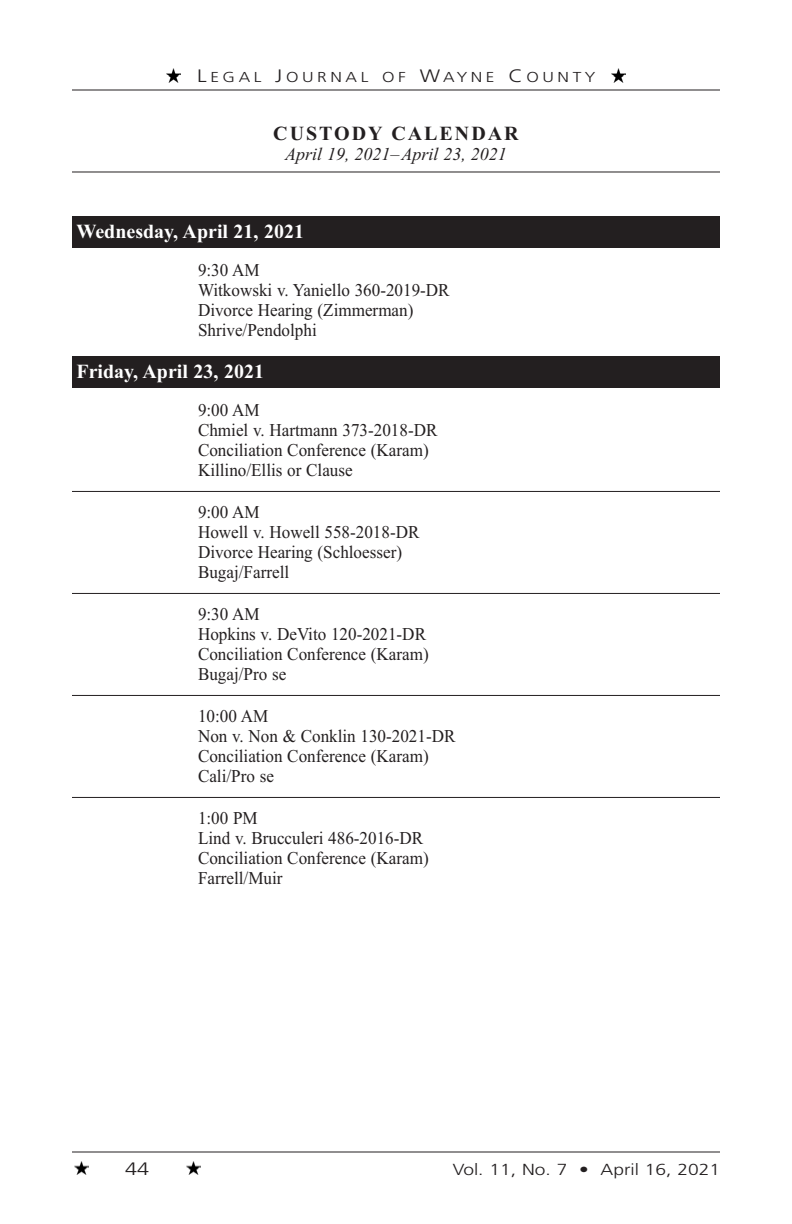
<style>
.page{position:relative;width:792px;height:1224px;background:#fff}
.page>*{position:absolute;margin:0;border:0;box-sizing:border-box;transform-origin:0 0}
.t1{font:700 20px "Times New Roman";color:#fff}
.t2{font:700 20px "Times New Roman";letter-spacing:.1em;color:#231f20}
.t3{font:18px/20px "Times New Roman";color:#231f20;scale:.95 1}
.t4{font:italic 18px "Times New Roman";color:#231f20}
.t5{font:300 18px "Frutiger LT Std";color:#231f20;scale:1.2 1}
.t6{font:300 16px "Frutiger LT Std";color:#231f20;scale:1.2 1}
.t7{font:300 14.4px "Frutiger LT Std";letter-spacing:.21em;color:#231f20;scale:1.2 1}
.s1{font-size:18px}
</style>
<div class="page">
<hr style="left:72px;top:90px;width:648px;height:1px;background:#231f20">
<img style="left:611px;top:69px;width:14px;height:13px">
<img style="left:167px;top:69px;width:14px;height:13px">
<hr style="left:72px;top:1152px;width:648px;height:1px;background:#231f20">
<img style="left:187px;top:1161px;width:14px;height:14px">
<img style="left:74px;top:1161px;width:14px;height:14px">
<div style="left:72px;top:216px;width:648px;height:22px;background:#231f20"></div>
<div style="left:72px;top:238px;width:648px;height:10px;background:#231f20"></div>
<div style="left:72px;top:356px;width:648px;height:22px;background:#231f20"></div>
<div style="left:72px;top:378px;width:648px;height:10px;background:#231f20"></div>
<hr style="left:72px;top:491px;width:648px;height:1px;background:#231f20">
<hr style="left:72px;top:593px;width:648px;height:1px;background:#231f20">
<hr style="left:72px;top:695px;width:648px;height:1px;background:#231f20">
<hr style="left:72px;top:797px;width:648px;height:1px;background:#231f20">
<hr style="left:72px;top:171px;width:648px;height:1px;background:#231f20">
<p class="t7" style="left:197px;top:71px;width:333px"><span class="s1">L</span>EGAL <span class="s1">J</span>OURNAL OF <span class="s1">W</span>AYNE <span class="s1">C</span>OUNTY</p>
<p class="t2" style="left:273px;top:121px;width:247px">CUSTODY CALENDAR</p>
<p class="t4" style="left:285px;top:143px;width:223px">April 19, 2021–April 23, 2021</p>
<p class="t1" style="left:76px;top:219px;width:229px">Wednesday, April 21, 2021</p>
<p class="t3" style="left:198px;top:260px;width:266px">9:30 AM<br>Witkowski v. Yaniello 360-2019-DR<br>Divorce Hearing (Zimmerman)<br>Shrive/Pendolphi</p>
<p class="t1" style="left:76px;top:359px;width:189px">Friday, April 23, 2021</p>
<p class="t3" style="left:198px;top:400px;width:254px">9:00 AM<br>Chmiel v. Hartmann 373-2018-DR<br>Conciliation Conference (Karam)<br>Killino/Ellis or Clause</p>
<p class="t3" style="left:198px;top:502px;width:235px">9:00 AM<br>Howell v. Howell 558-2018-DR<br>Divorce Hearing (Schloesser)<br>Bugaj/Farrell</p>
<p class="t3" style="left:198px;top:604px;width:244px">9:30 AM<br>Hopkins v. DeVito 120-2021-DR<br>Conciliation Conference (Karam)<br>Bugaj/Pro se</p>
<p class="t3" style="left:198px;top:706px;width:273px">10:00 AM<br>Non v. Non &amp; Conklin 130-2021-DR<br>Conciliation Conference (Karam)<br>Cali/Pro se</p>
<p class="t3" style="left:198px;top:808px;width:244px">1:00 PM<br>Lind v. Brucculeri 486-2016-DR<br>Conciliation Conference (Karam)<br>Farrell/Muir</p>
<p class="t5" style="left:125px;top:1161px;width:22px">44</p>
<p class="t6" style="left:453px;top:1163px;width:224px">Vol. 11, No. 7 • April 16, 2021</p>
</div>
